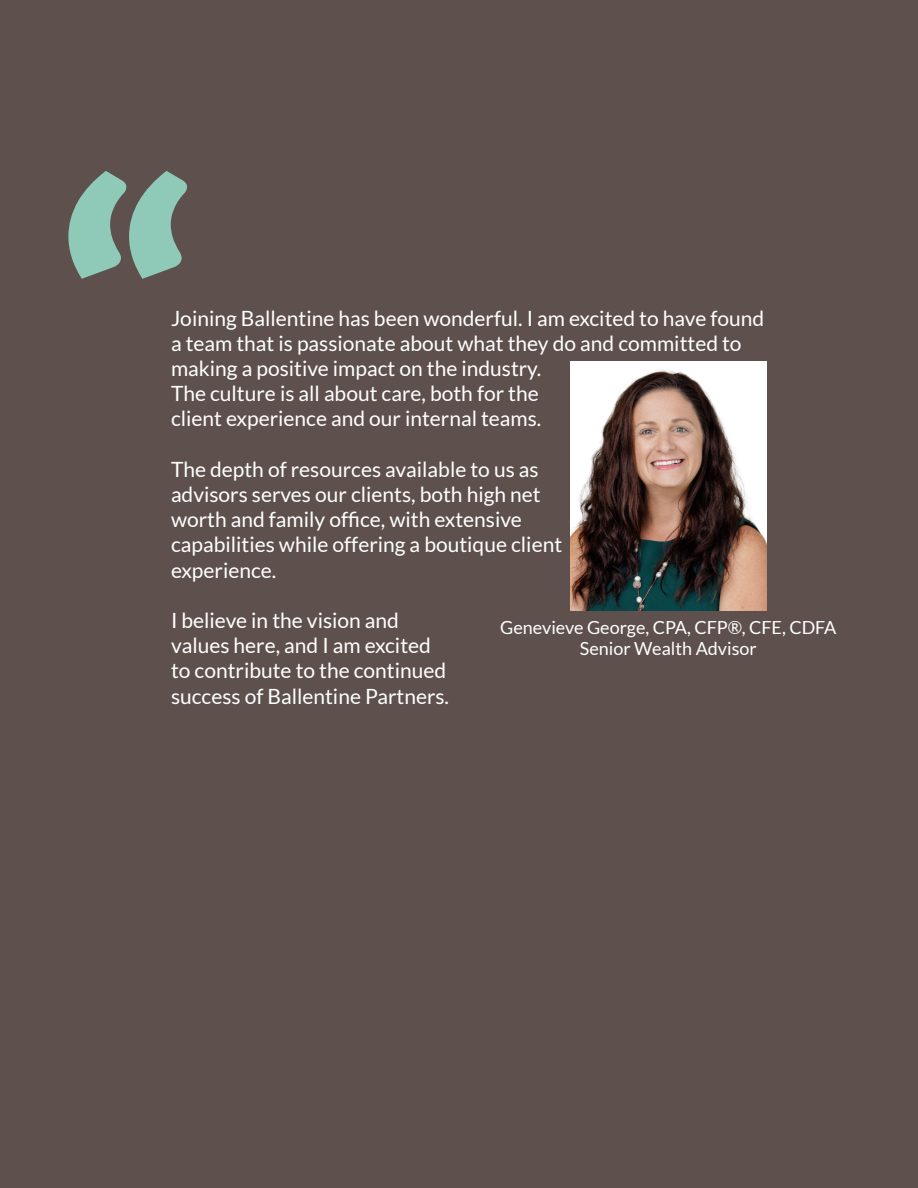
<style>
.page{position:relative;width:918px;height:1188px;background:#5e514d}
.page>*{position:absolute;margin:0;border:0;box-sizing:border-box;transform-origin:0 0}
.t1{font:900 339px "Lato";color:#8fcab9}
.t2{font:21px/25.2px "Lato";color:#fff}
.t3{font:18px "Lato";color:#fff}
</style>
<div class="page">
<img style="left:570px;top:362px;width:197px;height:248px">
<p class="t1" style="left:54px;top:117px;width:142px">“</p>
<p class="t2" style="left:171px;top:305px;width:595px">Joining Ballentine has been wonderful. I am excited to have found a team that is passionate about what they do and committed to making a positive impact on the industry.<br>The culture is all about care, both for the<br>client experience and our internal teams.</p>
<p class="t2" style="left:171px;top:456px;width:393px">The depth of resources available to us as advisors serves our clients, both high net worth and family office, with extensive capabilities while offering a boutique client experience.</p>
<p class="t2" style="left:171px;top:608px;width:280px">I believe in the vision and values here, and I am excited to contribute to the continued success of Ballentine Partners.</p>
<p class="t3" style="left:500px;top:617px;width:338px">Genevieve George, CPA, CFP®, CFE, CDFA</p>
<p class="t3" style="left:580px;top:639px;width:178px">Senior Wealth Advisor</p>
</div>
